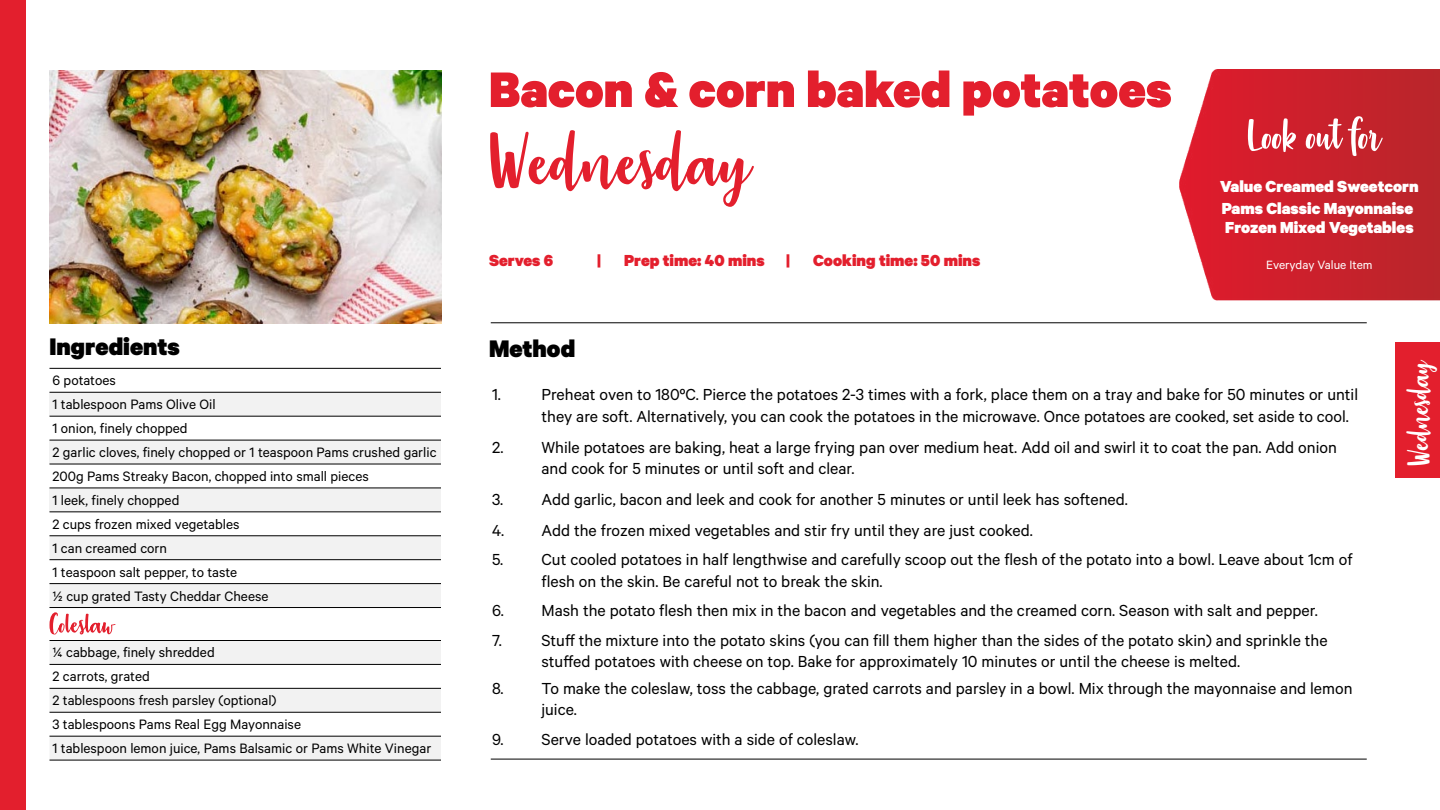
<style>
.page{position:relative;width:1440px;height:810px;background:#fff}
.page>*{position:absolute;margin:0;border:0;box-sizing:border-box;transform-origin:0 0}
.t1{font:90px "Strawberry Blossom";color:#e31f2d}
.t2{font:900 56.18px "Calibre";color:#e31f2d}
.t3{font:54px "Strawberry Blossom";color:#fff}
.t4{font:36px "Strawberry Blossom";color:#fff}
.t5{font:900 27px "Calibre";color:#000}
.t6{font:18px/21.6px "Calibre";color:#000}
.t7{font:900 18px/18.5px "Calibre";color:#fff}
.t8{font:900 18px "Calibre";color:#e31f2d}
.t9{font:15.38px/23.9px "Calibre";color:#000}
.t10{font:13.5px "Calibre";color:#fff}
</style>
<div class="page">
<img style="left:50px;top:70px;width:392px;height:253px">
<div style="left:1396px;top:342px;width:44px;height:136px;background:#e31f2d"></div>
<div style="left:0;top:0;width:26px;height:810px;background:#e31f2d"></div>
<hr style="left:491px;top:323px;width:876px;height:1px;background:#000">
<hr style="left:491px;top:759px;width:876px;height:1px;background:#000">
<img style="left:1180px;top:69px;width:260px;height:231px">
<div style="left:50px;top:392px;width:391px;height:24px;background:#f2f2f2"></div>
<div style="left:50px;top:440px;width:391px;height:24px;background:#f2f2f2"></div>
<div style="left:50px;top:488px;width:391px;height:24px;background:#f2f2f2"></div>
<svg style="left:50px;top:641px;width:391px;height:119px;fill:#f2f2f2"></svg>
<hr style="left:50px;top:368px;width:391px;height:1px;background:#000">
<hr style="left:50px;top:392px;width:391px;height:1px;background:#000">
<hr style="left:50px;top:416px;width:391px;height:1px;background:#000">
<hr style="left:50px;top:440px;width:391px;height:1px;background:#000">
<hr style="left:50px;top:464px;width:391px;height:1px;background:#000">
<hr style="left:50px;top:488px;width:391px;height:1px;background:#000">
<hr style="left:50px;top:512px;width:391px;height:1px;background:#000">
<hr style="left:50px;top:640px;width:391px;height:1px;background:#000">
<hr style="left:50px;top:664px;width:391px;height:1px;background:#000">
<hr style="left:50px;top:688px;width:391px;height:1px;background:#000">
<hr style="left:50px;top:712px;width:391px;height:1px;background:#000">
<hr style="left:50px;top:736px;width:391px;height:1px;background:#000">
<hr style="left:50px;top:760px;width:391px;height:1px;background:#000">
<svg style="left:50px;top:536px;width:391px;height:98px"></svg>
<h3 class="t5" style="left:50px;top:330px;width:132px">Ingredients</h3>
<p class="t9" style="left:52px;top:368px;width:386px">6 potatoes<br>1 tablespoon Pams Olive Oil<br>1 onion, finely chopped<br>2 garlic cloves, finely chopped or 1 teaspoon Pams crushed garlic<br>200g Pams Streaky Bacon, chopped into small pieces<br>1 leek, finely chopped<br>2 cups frozen mixed vegetables<br>1 can creamed corn<br>1 teaspoon salt pepper, to taste<br>½ cup grated Tasty Cheddar Cheese</p>
<p class="t9" style="left:52px;top:640px;width:380px">¼ cabbage, finely shredded<br>2 carrots, grated<br>2 tablespoons fresh parsley (optional)<br>3 tablespoons Pams Real Egg Mayonnaise<br>1 tablespoon lemon juice, Pams Balsamic or Pams White Vinegar</p>
<h2 class="t2" style="left:489px;top:54px;width:684px">Bacon &amp; corn baked potatoes</h2>
<h1 class="t1" style="left:491px;top:117px;width:263px">Wednesday</h1>
<p class="t8" style="left:489px;top:249px;width:66px">Serves 6</p>
<p class="t8" style="left:597px;top:249px;width:5px">|</p>
<p class="t8" style="left:624px;top:249px;width:167px">Prep time: 40 mins |</p>
<p class="t8" style="left:813px;top:249px;width:169px">Cooking time: 50 mins</p>
<h3 class="t5" style="left:489px;top:331px;width:88px">Method</h3>
<h3 class="t3" style="left:1248px;top:108px;width:135px">Look out for</h3>
<p class="t7" style="left:1220px;top:177px;width:200px">Value Creamed Sweetcorn</p>
<p class="t7" style="left:1222px;top:199px;width:193px">Pams Classic Mayonnaise<br>Frozen Mixed Vegetables</p>
<p class="t10" style="left:1266px;top:257px;width:108px">Everyday Value Item</p>
<p class="t6" style="left:542px;top:383px;width:818px;text-indent:-50px">1. Preheat oven to 180ºC. Pierce the potatoes 2-3 times with a fork, place them on a tray and bake for 50 minutes or until they are soft. Alternatively, you can cook the potatoes in the microwave. Once potatoes are cooked, set aside to cool.</p>
<p class="t6" style="left:542px;top:436px;width:797px;text-indent:-50px">2. While potatoes are baking, heat a large frying pan over medium heat. Add oil and swirl it to coat the pan. Add onion and cook for 5 minutes or until soft and clear.</p>
<p class="t6" style="left:492px;top:488px;width:638px">3. Add garlic, bacon and leek and cook for another 5 minutes or until leek has softened.</p>
<p class="t6" style="left:492px;top:519px;width:542px">4. Add the frozen mixed vegetables and stir fry until they are just cooked.</p>
<p class="t6" style="left:542px;top:548px;width:813px;text-indent:-50px">5. Cut cooled potatoes in half lengthwise and carefully scoop out the flesh of the potato into a bowl. Leave about 1cm of flesh on the skin. Be careful not to break the skin.</p>
<p class="t6" style="left:492px;top:599px;width:827px">6. Mash the potato flesh then mix in the bacon and vegetables and the creamed corn. Season with salt and pepper.</p>
<p class="t6" style="left:542px;top:629px;width:788px;text-indent:-50px">7. Stuff the mixture into the potato skins (you can fill them higher than the sides of the potato skin) and sprinkle the stuffed potatoes with cheese on top. Bake for approximately 10 minutes or until the cheese is melted.</p>
<p class="t6" style="left:542px;top:677px;width:813px;text-indent:-50px">8. To make the coleslaw, toss the cabbage, grated carrots and parsley in a bowl. Mix through the mayonnaise and lemon juice.</p>
<p class="t6" style="left:492px;top:728px;width:368px">9. Serve loaded potatoes with a side of coleslaw.</p>
<h3 class="t4" style="left:1401px;top:465px;width:106px;rotate:-90deg">Wednesday</h3>
</div>
